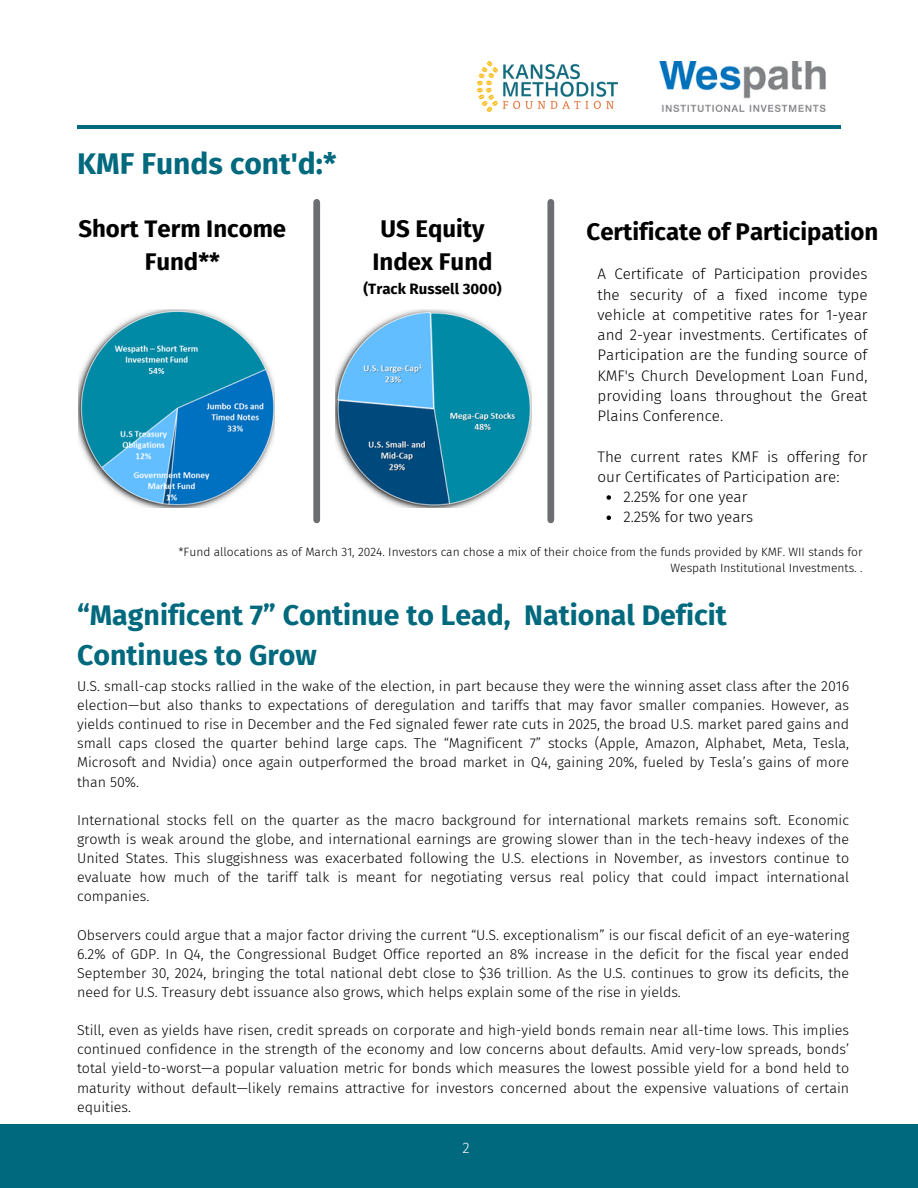
<style>
.page{position:relative;width:918px;height:1188px;background:#fff}
.page>*{position:absolute;margin:0;border:0;box-sizing:border-box;transform-origin:0 0}
.t1{font:700 30px "Fira Sans";color:#00697d}
.t2{font:700 28.5px/39.3px "Fira Sans";color:#00697d}
.t3{font:700 24px/32.7px "Fira Sans";color:#000;text-align:center}
.t4{font:300 15.3px/20.2px "Fira Sans";color:#000;text-align:justify}
.t5{font:700 15px "Fira Sans";color:#000}
.t6{font:300 15px "Fira Sans";color:#fafafa}
.t7{font:300 14.25px/19.2px "Fira Sans";color:#000;text-align:justify}
.t8{font:300 12px/16px "Fira Sans";color:#000;text-align:right}
</style>
<div class="page">
<hr style="left:77px;top:126px;width:764px;height:3px;background:#00697d">
<img style="left:478px;top:61px;width:139px;height:51px">
<img style="left:659px;top:61px;width:167px;height:51px">
<div style="left:547px;top:202px;width:7px;height:318px;background:#6d6e71"></div>
<div style="left:0;top:1124px;width:918px;height:64px;background:#00697d"></div>
<div style="left:313px;top:202px;width:7px;height:318px;background:#6d6e71"></div>
<img style="left:78px;top:309px;width:197px;height:198px">
<img style="left:336px;top:309px;width:195px;height:198px">
<svg style="left:607px;top:495px;width:4px;height:5px"></svg>
<svg style="left:607px;top:516px;width:4px;height:4px"></svg>
<p class="t1" style="left:77px;top:146px;width:261px">KMF Funds cont'd:*</p>
<p class="t3" style="left:372px;top:213px;width:122px">US Equity<br>Index Fund</p>
<p class="t5" style="left:363px;top:280px;width:140px">(Track Russell 3000)</p>
<h2 class="t3" style="left:78px;top:213px;width:209px">Short Term Income<br>Fund**</h2>
<h3 class="t3" style="left:587px;top:216px;width:293px">Certificate of Participation</h3>
<h2 class="t4" style="left:598px;top:264px;width:272px">A Certificate of Participation provides the security of a fixed income type vehicle at competitive rates for 1-year and 2-year investments. Certificates of Participation are the funding source of KMF's Church Development Loan Fund, providing loans throughout the Great Plains Conference.</h2>
<h4 class="t4" style="left:598px;top:446px;width:272px">The current rates KMF is offering for our Certificates of Participation are:</h4>
<h4 class="t4" style="left:623px;top:487px;width:126px">2.25% for one year</h4>
<p class="t4" style="left:623px;top:507px;width:131px">2.25% for two years</p>
<p class="t8" style="left:178px;top:544px;width:686px">*Fund allocations as of March 31, 2024. Investors can chose a mix of their choice from the funds provided by KMF. WII stands for<br>Wespath Institutional Investments. .</p>
<p class="t2" style="left:77px;top:596px;width:651px">“Magnificent 7” Continue to Lead, National Deficit<br>Continues to Grow</p>
<p class="t7" style="left:77px;top:677px;width:774px">U.S. small-cap stocks rallied in the wake of the election, in part because they were the winning asset class after the 2016 election—but also thanks to expectations of deregulation and tariffs that may favor smaller companies. However, as yields continued to rise in December and the Fed signaled fewer rate cuts in 2025, the broad U.S. market pared gains and small caps closed the quarter behind large caps. The “Magnificent 7” stocks (Apple, Amazon, Alphabet, Meta, Tesla, Microsoft and Nvidia) once again outperformed the broad market in Q4, gaining 20%, fueled by Tesla’s gains of more than 50%.</p>
<p class="t7" style="left:77px;top:810px;width:774px">International stocks fell on the quarter as the macro background for international markets remains soft. Economic growth is weak around the globe, and international earnings are growing slower than in the tech-heavy indexes of the United States. This sluggishness was exacerbated following the U.S. elections in November, as investors continue to evaluate how much of the tariff talk is meant for negotiating versus real policy that could impact international companies.</p>
<h1 class="t7" style="left:77px;top:925px;width:774px">Observers could argue that a major factor driving the current “U.S. exceptionalism” is our fiscal deficit of an eye-watering 6.2% of GDP. In Q4, the Congressional Budget Office reported an 8% increase in the deficit for the fiscal year ended September 30, 2024, bringing the total national debt close to $36 trillion. As the U.S. continues to grow its deficits, the need for U.S. Treasury debt issuance also grows, which helps explain some of the rise in yields.</h1>
<p class="t7" style="left:77px;top:1021px;width:774px">Still, even as yields have risen, credit spreads on corporate and high-yield bonds remain near all-time lows. This implies continued confidence in the strength of the economy and low concerns about defaults. Amid very-low spreads, bonds’ total yield-to-worst—a popular valuation metric for bonds which measures the lowest possible yield for a bond held to maturity without default—likely remains attractive for investors concerned about the expensive valuations of certain equities.</p>
<p class="t6" style="left:463px;top:1139px;width:9px">2</p>
</div>
